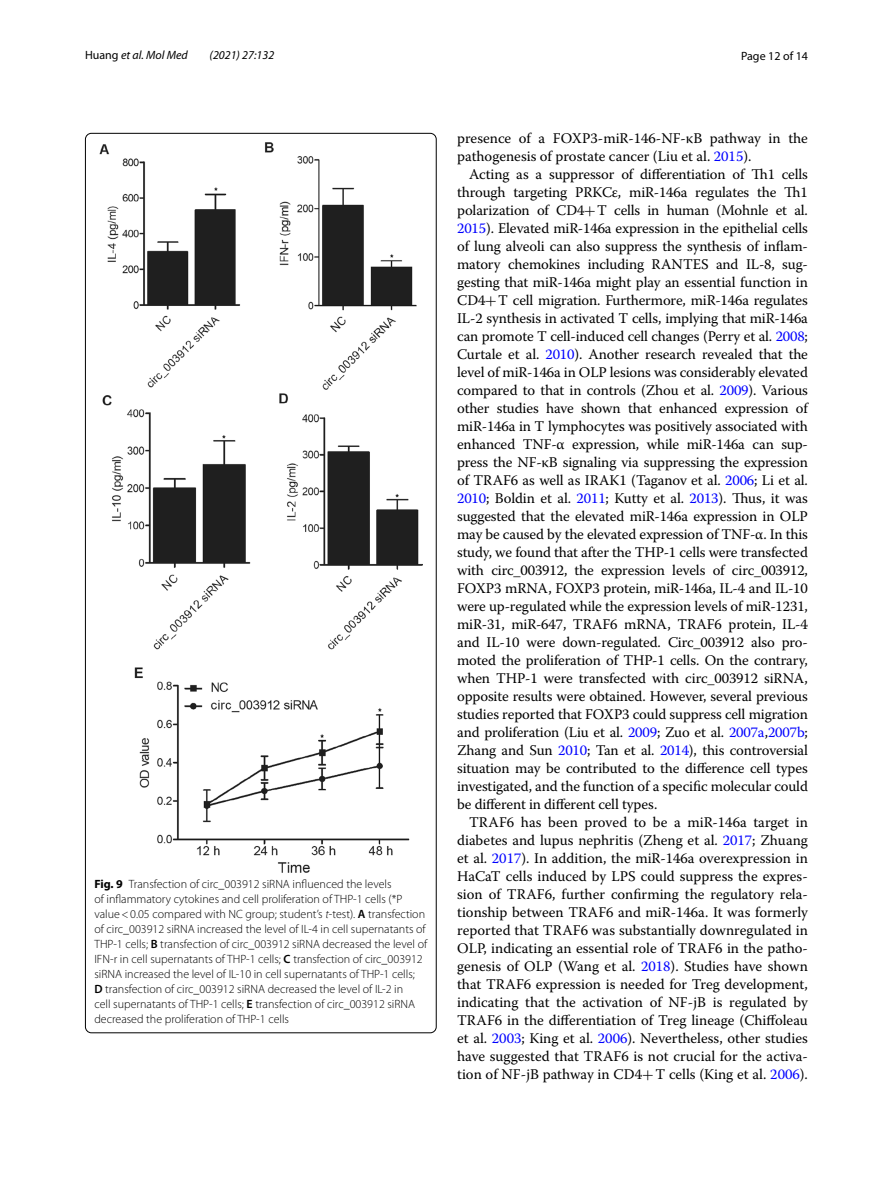
<style>
.page{position:relative;width:893px;height:1187px;background:#fff}
.page>*{position:absolute;margin:0;border:0;box-sizing:border-box;transform-origin:0 0}
.t1{font:14.7px/18px "Warnock Pro";color:#000;text-align:justify}
.t2{font:300 12px/15px "Myriad Pro";color:#000}
.t3{font:italic 12px "Myriad Pro";color:#000}
.t4{font:12px "Myriad Pro";color:#000}
.s1{font-style:normal}
.s2{font-weight:700}
.s3{font-style:italic}
.s4{font-weight:600}
.s5{color:#00f}
.s6{font-family:"MTSY"}
</style>
<div class="page">
<img style="left:99px;top:142px;width:323px;height:730px">
<p class="t3" style="left:85px;top:48px;width:104px"><span class="s1">Huang</span> et al. Mol Med</p>
<p class="t3" style="left:210px;top:48px;width:66px">(2021) 27:132</p>
<p class="t4" style="left:741px;top:48px;width:68px">Page 12 of 14</p>
<p class="t2" style="left:94px;top:876px;width:334px"><span class="s2">Fig. 9</span> Transfection of circ_003912 siRNA influenced the levels<br>of inflammatory cytokines and cell proliferation of THP-1 cells (*P value&lt;0.05 compared with NC group; student’s <span class="s3">t</span>-test). <span class="s4">A</span> transfection of circ_003912 siRNA increased the level of IL-4 in cell supernatants of THP-1 cells; <span class="s4">B</span> transfection of circ_003912 siRNA decreased the level of IFN-r in cell supernatants of THP-1 cells; <span class="s4">C</span> transfection of circ_003912 siRNA increased the level of IL-10 in cell supernatants of THP-1 cells;<br><span class="s4">D</span> transfection of circ_003912 siRNA decreased the level of IL-2 in<br>cell supernatants of THP-1 cells; <span class="s4">E</span> transfection of circ_003912 siRNA decreased the proliferation of THP-1 cells</p>
<p class="t1" style="left:457px;top:128px;width:352px">presence of a FOXP3-miR-146-NF-κB pathway in the pathogenesis of prostate cancer (Liu et al. <span class="s5">2015</span>).</p>
<p class="t1" style="left:457px;top:164px;width:352px;text-indent:12px">Acting as a suppressor of differentiation of Th1 cells through targeting PRKCε, miR-146a regulates the Th1 polarization of CD4<span class="s6">+</span>T cells in human (Mohnle et al.<br><span class="s5">2015</span>). Elevated miR-146a expression in the epithelial cells of lung alveoli can also suppress the synthesis of inflam&shy;matory chemokines including RANTES and IL-8, sug&shy;gesting that miR-146a might play an essential function in CD4<span class="s6">+</span>T cell migration. Furthermore, miR-146a regulates IL-2 synthesis in activated T cells, implying that miR-146a can promote T cell-induced cell changes (Perry et al. <span class="s5">2008</span>; Curtale et al. <span class="s5">2010</span>). Another research revealed that the level of miR-146a in OLP lesions was considerably elevated compared to that in controls (Zhou et al. <span class="s5">2009</span>). Various other studies have shown that enhanced expression of miR-146a in T lymphocytes was positively associated with enhanced TNF-α expression, while miR-146a can sup&shy;press the NF-κB signaling via suppressing the expression of TRAF6 as well as IRAK1 (Taganov et al. <span class="s5">2006</span>; Li et al.<br><span class="s5">2010</span>; Boldin et al. <span class="s5">2011</span>; Kutty et al. <span class="s5">2013</span>). Thus, it was suggested that the elevated miR-146a expression in OLP may be caused by the elevated expression of TNF-α. In this study, we found that after the THP-1 cells were transfected with circ_003912, the expression levels of circ_003912, FOXP3 mRNA, FOXP3 protein, miR-146a, IL-4 and IL-10 were up-regulated while the expression levels of miR-1231, miR-31, miR-647, TRAF6 mRNA, TRAF6 protein, IL-4 and IL-10 were down-regulated. Circ_003912 also pro&shy;moted the proliferation of THP-1 cells. On the contrary, when THP-1 were transfected with circ_003912 siRNA, opposite results were obtained. However, several previous studies reported that FOXP3 could suppress cell migration and proliferation (Liu et al. <span class="s5">2009</span>; Zuo et al. <span class="s5">2007a</span>,<span class="s5">2007b</span>; Zhang and Sun <span class="s5">2010</span>; Tan et al. <span class="s5">2014</span>), this controversial situation may be contributed to the difference cell types investigated, and the function of a specific molecular could be different in different cell types.</p>
<p class="t1" style="left:457px;top:812px;width:352px;text-indent:12px">TRAF6 has been proved to be a miR-146a target in diabetes and lupus nephritis (Zheng et al. <span class="s5">2017</span>; Zhuang et al. <span class="s5">2017</span>). In addition, the miR-146a overexpression in HaCaT cells induced by LPS could suppress the expres&shy;sion of TRAF6, further confirming the regulatory rela&shy;tionship between TRAF6 and miR-146a. It was formerly reported that TRAF6 was substantially downregulated in OLP, indicating an essential role of TRAF6 in the patho&shy;genesis of OLP (Wang et al. <span class="s5">2018</span>). Studies have shown that TRAF6 expression is needed for Treg development, indicating that the activation of NF-jB is regulated by TRAF6 in the differentiation of Treg lineage (Chiffoleau et al. <span class="s5">2003</span>; King et al. <span class="s5">2006</span>). Nevertheless, other studies have suggested that TRAF6 is not crucial for the activa&shy;tion of NF-jB pathway in CD4<span class="s6">+</span>T cells (King et al. <span class="s5">2006</span>).</p>
</div>
